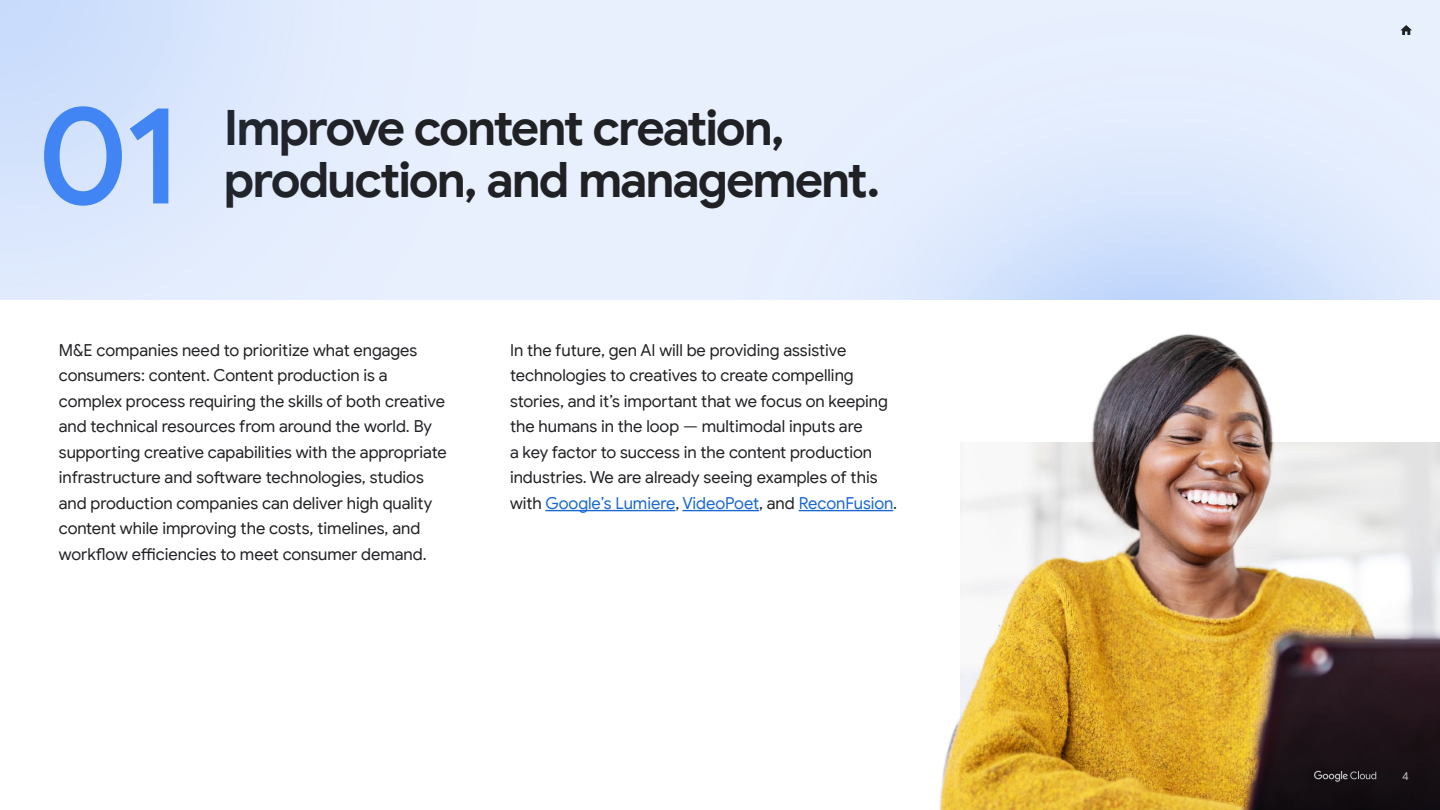
<style>
.page{position:relative;width:1440px;height:810px;background:#fff}
.page>*{position:absolute;margin:0;border:0;box-sizing:border-box;transform-origin:0 0}
.t1{font:500 138.75px "Google Sans";color:#4285f4}
.t2{font:700 48.75px/52.5px "Google Sans";letter-spacing:-.045em;color:#202124}
.t3{font:16.5px/25.5px "Google Sans";color:#202124}
.t4{font:11.25px "Google Sans";color:#bdc1c6}
.s1{color:#1967d2}
</style>
<div class="page">
<svg style="left:0;top:0;width:1440px;height:300px;background:#e1ebfd"></svg>
<hr style="left:545px;top:510px;width:130px;height:1px;background:#1967d2">
<hr style="left:682px;top:510px;width:77px;height:1px;background:#1967d2">
<hr style="left:799px;top:510px;width:94px;height:1px;background:#1967d2">
<img style="left:939px;top:334px;width:501px;height:476px">
<svg style="left:1400px;top:25px;width:12px;height:10px"></svg>
<svg style="left:1314px;top:771px;width:62px;height:11px"></svg>
<h1 class="t1" style="left:37px;top:70px;width:145px">01</h1>
<h2 class="t2" style="left:224px;top:102px;width:658px">Improve content creation, production, and management.</h2>
<p class="t3" style="left:59px;top:337px;width:389px">M&amp;E companies need to prioritize what engages consumers: content. Content production is a complex process requiring the skills of both creative and technical resources from around the world. By supporting creative capabilities with the appropriate infrastructure and software technologies, studios and production companies can deliver high quality content while improving the costs, timelines, and workflow efficiencies to meet consumer demand.</p>
<p class="t3" style="left:510px;top:337px;width:389px">In the future, gen AI will be providing assistive technologies to creatives to create compelling stories, and it’s important that we focus on keeping the humans in the loop — multimodal inputs are<br>a key factor to success in the content production industries. We are already seeing examples of this with <span class="s1">Google’s Lumiere</span>, <span class="s1">VideoPoet</span>, and <span class="s1">ReconFusion</span>.</p>
<p class="t4" style="left:1402px;top:769px;width:8px">4</p>
</div>
